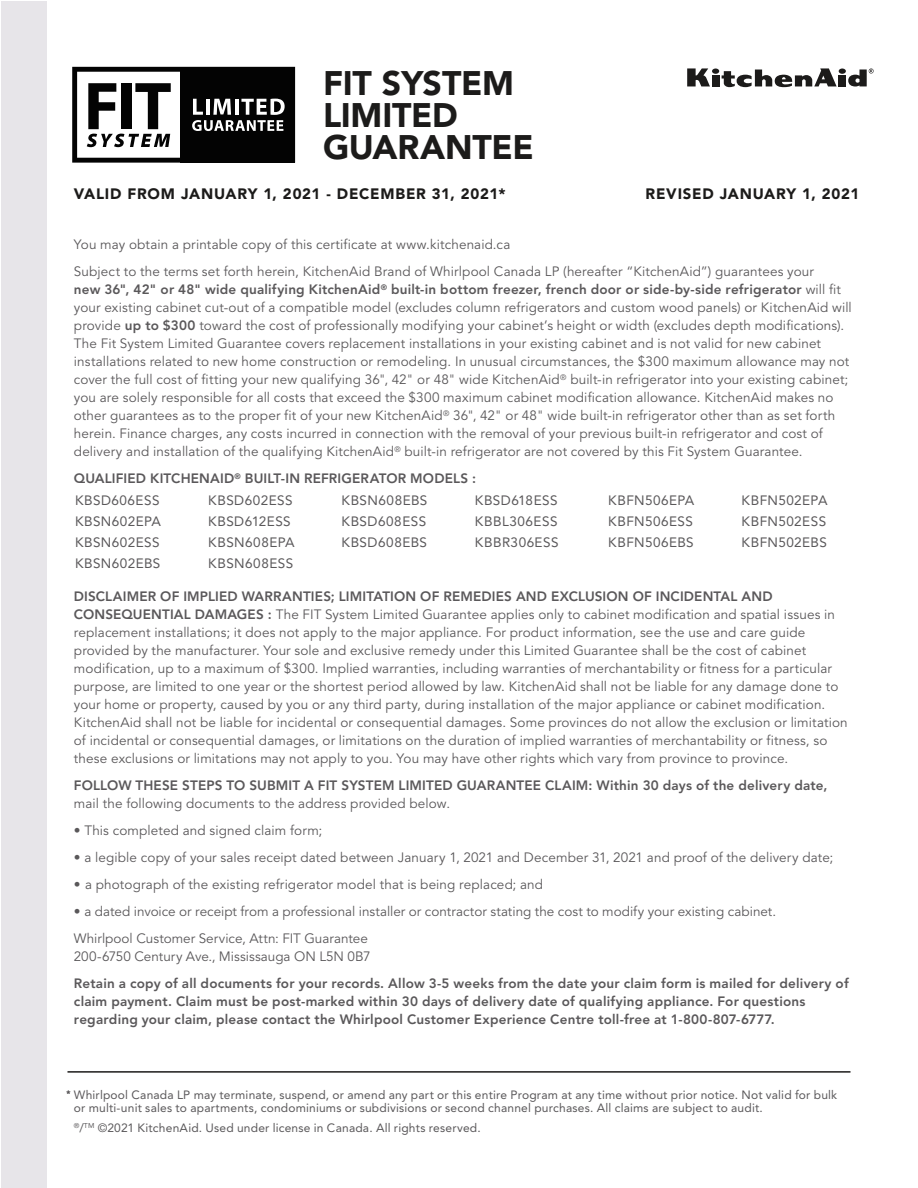
<style>
.page{position:relative;width:918px;height:1188px;background:#fff}
.page>*{position:absolute;margin:0;border:0;box-sizing:border-box;transform-origin:0 0}
.t1{font:900 33.75px/32.4px "Avenir LT";letter-spacing:-.01em;color:#1c1b1a}
.t2{font:900 15px "Avenir LT";letter-spacing:.055em;color:#1c1b1a}
.t3{font:13.5px/18px "Avenir LT";letter-spacing:.01em;color:#5a585a}
.t4{font:800 13.5px/18px "Avenir LT";letter-spacing:.015em;color:#5a585a}
.t5{font:13.5px/21px "Avenir LT";letter-spacing:.03em;color:#5a585a;text-align:justify}
.t6{font:12px/13.5px "Avenir LT";letter-spacing:.015em;color:#5a585a}
.s1{font-weight:800}
.s2{font-family:"Akzidenz Grotesk BE"}
</style>
<div class="page">
<hr style="left:67px;top:1071px;width:784px;height:2px;background:#1c1b1a">
<div style="left:1px;top:1px;width:45px;height:1186px;background:#e7e5e9"></div>
<svg style="left:72px;top:67px;width:223px;height:96px"></svg>
<svg style="left:687px;top:68px;width:187px;height:19px"></svg>
<h1 class="t1" style="left:323px;top:66px;width:212px">FIT SYSTEM<br>LIMITED<br>GUARANTEE</h1>
<p class="t2" style="left:74px;top:184px;width:433px">VALID FROM JANUARY 1, 2021 - DECEMBER 31, 2021*</p>
<p class="t2" style="left:645px;top:184px;width:215px">REVISED JANUARY 1, 2021</p>
<p class="t3" style="left:74px;top:231px;width:742px;line-height:27px">You may obtain a printable copy of this certificate at www.kitchenaid.ca<br>Subject to the terms set forth herein, KitchenAid Brand of Whirlpool Canada LP (hereafter “KitchenAid”) guarantees your</p>
<p class="t3" style="left:74px;top:281px;width:779px"><span class="s1">new 36", 42" or 48" wide qualifying KitchenAid</span><sup>®</sup> <span class="s1">built-in bottom freezer, french door or side-by-side refrigerator</span> will fit your existing cabinet cut-out of a compatible model (excludes column refrigerators and custom wood panels) or KitchenAid will provide <span class="s1">up to $300</span> toward the cost of professionally modifying your cabinet’s height or width (excludes depth modifications).<br>The Fit System Limited Guarantee covers replacement installations in your existing cabinet and is not valid for new cabinet installations related to new home construction or remodeling. In unusual circumstances, the $300 maximum allowance may not cover the full cost of fitting your new qualifying 36", 42" or 48" wide KitchenAid<sup>®</sup> built-in refrigerator into your existing cabinet; you are solely responsible for all costs that exceed the $300 maximum cabinet modification allowance. KitchenAid makes no other guarantees as to the proper fit of your new KitchenAid<sup>®</sup> 36", 42" or 48" wide built-in refrigerator other than as set forth herein. Finance charges, any costs incurred in connection with the removal of your previous built-in refrigerator and cost of delivery and installation of the qualifying KitchenAid<sup>®</sup> built-in refrigerator are not covered by this Fit System Guarantee.</p>
<p class="t4" style="left:74px;top:469px;width:404px">QUALIFIED KITCHENAID<sup>®</sup> BUILT-IN REFRIGERATOR MODELS :</p>
<p class="t5" style="left:75px;top:490px;width:88px">KBSD606ESS KBSN602EPA KBSN602ESS KBSN602EBS</p>
<p class="t5" style="left:208px;top:490px;width:88px;text-align:left">KBSD602ESS<br>KBSD612ESS<br>KBSN608EPA<br>KBSN608ESS</p>
<p class="t5" style="left:342px;top:490px;width:87px">KBSN608EBS KBSD608ESS KBSD608EBS</p>
<p class="t5" style="left:475px;top:490px;width:85px">KBSD618ESS KBBL306ESS KBBR306ESS</p>
<p class="t5" style="left:608px;top:490px;width:88px">KBFN506EPA KBFN506ESS KBFN506EBS</p>
<p class="t5" style="left:742px;top:490px;width:88px">KBFN502EPA KBFN502ESS KBFN502EBS</p>
<p class="t3" style="left:74px;top:588px;width:775px"><span class="s1">DISCLAIMER OF IMPLIED WARRANTIES; LIMITATION OF REMEDIES AND EXCLUSION OF INCIDENTAL AND CONSEQUENTIAL DAMAGES :</span> The FIT System Limited Guarantee applies only to cabinet modification and spatial issues in replacement installations; it does not apply to the major appliance. For product information, see the use and care guide provided by the manufacturer. Your sole and exclusive remedy under this Limited Guarantee shall be the cost of cabinet modification, up to a maximum of $300. Implied warranties, including warranties of merchantability or fitness for a particular purpose, are limited to one year or the shortest period allowed by law. KitchenAid shall not be liable for any damage done to your home or property, caused by you or any third party, during installation of the major appliance or cabinet modification.<br>KitchenAid shall not be liable for incidental or consequential damages. Some provinces do not allow the exclusion or limitation of incidental or consequential damages, or limitations on the duration of implied warranties of merchantability or fitness, so these exclusions or limitations may not apply to you. You may have other rights which vary from province to province.</p>
<p class="t4" style="left:74px;top:776px;width:755px">FOLLOW THESE STEPS TO SUBMIT A FIT SYSTEM LIMITED GUARANTEE CLAIM: Within 30 days of the delivery date,</p>
<p class="t3" style="left:74px;top:795px;width:378px">mail the following documents to the address provided below.</p>
<p class="t3" style="left:74px;top:822px;width:250px">• This completed and signed claim form;</p>
<p class="t3" style="left:74px;top:849px;width:761px">• a legible copy of your sales receipt dated between January 1, 2021 and December 31, 2021 and proof of the delivery date;</p>
<p class="t3" style="left:74px;top:876px;width:471px">• a photograph of the existing refrigerator model that is being replaced; and</p>
<p class="t3" style="left:74px;top:898px;width:704px;line-height:27px">• a dated invoice or receipt from a professional installer or contractor stating the cost to modify your existing cabinet.<br>Whirlpool Customer Service, Attn: FIT Guarantee</p>
<p class="t3" style="left:74px;top:948px;width:298px">200-6750 Century Ave., Mississauga ON L5N 0B7</p>
<p class="t4" style="left:74px;top:974px;width:776px">Retain a copy of all documents for your records. Allow 3-5 weeks from the date your claim form is mailed for delivery of claim payment. Claim must be post-marked within 30 days of delivery date of qualifying appliance. For questions regarding your claim, please contact the Whirlpool Customer Experience Centre toll-free at 1-800-807-6777.</p>
<p class="t6" style="left:74px;top:1088px;width:765px;text-indent:-7px"><span class="s2">*</span> Whirlpool Canada LP may terminate, suspend, or amend any part or this entire Program at any time without prior notice. Not valid for bulk or multi-unit sales to apartments, condominiums or subdivisions or second channel purchases. All claims are subject to audit.</p>
<p class="t6" style="left:74px;top:1121px;width:408px"><sup>®</sup>/<sup>TM</sup> ©2021 KitchenAid. Used under license in Canada. All rights reserved.</p>
</div>
